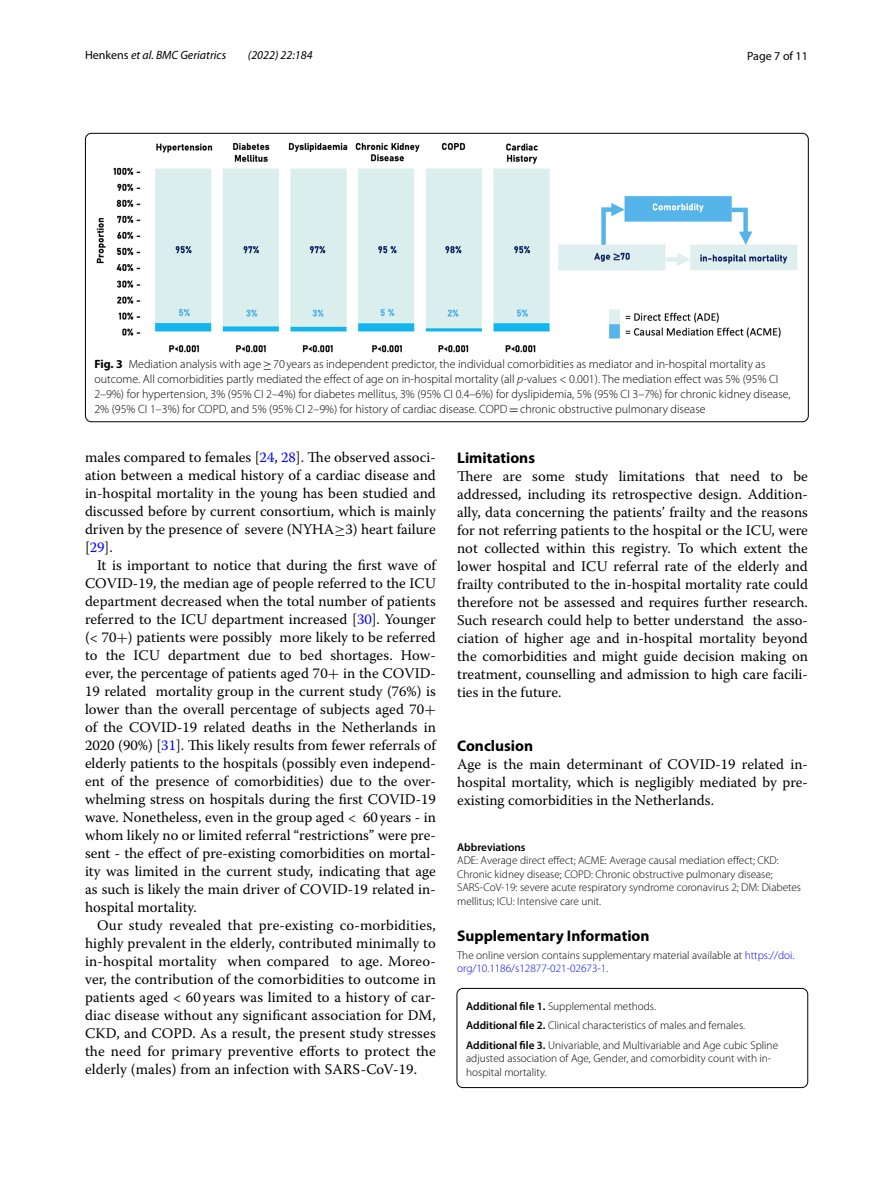
<style>
.page{position:relative;width:893px;height:1187px;background:#fff}
.page>*{position:absolute;margin:0;border:0;box-sizing:border-box;transform-origin:0 0}
.t1{font:700 15.45px "Myriad Pro";color:#000}
.t2{font:14.7px/18px "Warnock Pro";color:#000;text-align:justify}
.t3{font:300 12px/15px "Myriad Pro";color:#000}
.t4{font:italic 12px "Myriad Pro";color:#000}
.t5{font:12px "Myriad Pro";color:#000}
.t6{font:300 11.25px/13.5px "Myriad Pro";color:#000}
.t7{font:600 11.25px "Myriad Pro";color:#000}
.s1{font-style:normal}
.s2{font-weight:700}
.s3{font-family:"MTSY";font-weight:400}
.s4{font-style:italic}
.s5{color:#00f}
.s6{font-family:"MTSY"}
.s7{font-weight:600}
</style>
<div class="page">
<div style="left:457px;top:988px;width:351px;height:99px;border:1px solid #000;border-radius:6px"></div>
<img style="left:97px;top:142px;width:700px;height:210px">
<p class="t4" style="left:85px;top:48px;width:143px"><span class="s1">Henkens</span> et al. BMC Geriatrics</p>
<p class="t4" style="left:248px;top:48px;width:66px">(2022) 22:184</p>
<p class="t5" style="left:747px;top:48px;width:62px">Page 7 of 11</p>
<p class="t3" style="left:94px;top:356px;width:698px"><span class="s2">Fig. 3</span> Mediation analysis with age<span class="s3">≥</span>70 years as independent predictor, the individual comorbidities as mediator and in-hospital mortality as outcome. All comorbidities partly mediated the effect of age on in-hospital mortality (all <span class="s4">p</span>-values &lt; 0.001). The mediation effect was 5% (95% CI 2–9%) for hypertension, 3% (95% CI 2–4%) for diabetes mellitus, 3% (95% CI 0.4–6%) for dyslipidemia, 5% (95% CI 3–7%) for chronic kidney disease, 2% (95% CI 1–3%) for COPD, and 5% (95% CI 2–9%) for history of cardiac disease. COPD<span class="s3">=</span>chronic obstructive pulmonary disease</p>
<p class="t2" style="left:85px;top:447px;width:352px">males compared to females [<span class="s5">24</span>, <span class="s5">28</span>]. The observed associ&shy;ation between a medical history of a cardiac disease and in-hospital mortality in the young has been studied and discussed before by current consortium, which is mainly driven by the presence of severe (NYHA<span class="s6">≥</span>3) heart failure [<span class="s5">29</span>].</p>
<p class="t2" style="left:85px;top:555px;width:352px;text-indent:12px">It is important to notice that during the first wave of COVID-19, the median age of people referred to the ICU department decreased when the total number of patients referred to the ICU department increased [<span class="s5">30</span>]. Younger (&lt; 70<span class="s6">+</span>) patients were possibly more likely to be referred to the ICU department due to bed shortages. How&shy;ever, the percentage of patients aged 70<span class="s6">+</span> in the COVID-19 related mortality group in the current study (76%) is lower than the overall percentage of subjects aged 70<span class="s6">+ </span>of the COVID-19 related deaths in the Netherlands in 2020 (90%) [<span class="s5">31</span>]. This likely results from fewer referrals of elderly patients to the hospitals (possibly even independ&shy;ent of the presence of comorbidities) due to the over&shy;whelming stress on hospitals during the first COVID-19 wave. Nonetheless, even in the group aged &lt; 60years - in whom likely no or limited referral “restrictions” were pre&shy;sent - the effect of pre-existing comorbidities on mortal&shy;ity was limited in the current study, indicating that age as such is likely the main driver of COVID-19 related in&shy;hospital mortality.</p>
<p class="t2" style="left:85px;top:915px;width:352px;text-indent:12px">Our study revealed that pre-existing co-morbidities, highly prevalent in the elderly, contributed minimally to in-hospital mortality when compared to age. Moreo&shy;ver, the contribution of the comorbidities to outcome in patients aged &lt; 60 years was limited to a history of car&shy;diac disease without any significant association for DM, CKD, and COPD. As a result, the present study stresses the need for primary preventive efforts to protect the elderly (males) from an infection with SARS-CoV-19.</p>
<p class="t1" style="left:457px;top:447px;width:79px">Limitations</p>
<p class="t2" style="left:457px;top:466px;width:352px">There are some study limitations that need to be addressed, including its retrospective design. Addition&shy;ally, data concerning the patients’ frailty and the reasons for not referring patients to the hospital or the ICU, were not collected within this registry. To which extent the lower hospital and ICU referral rate of the elderly and frailty contributed to the in-hospital mortality rate could therefore not be assessed and requires further research.<br>Such research could help to better understand the asso&shy;ciation of higher age and in-hospital mortality beyond the comorbidities and might guide decision making on treatment, counselling and admission to high care facili&shy;ties in the future.</p>
<p class="t1" style="left:457px;top:736px;width:77px">Conclusion</p>
<p class="t2" style="left:457px;top:755px;width:352px">Age is the main determinant of COVID-19 related in&shy;hospital mortality, which is negligibly mediated by pre&shy;existing comorbidities in the Netherlands.</p>
<p class="t7" style="left:457px;top:839px;width:70px">Abbreviations</p>
<p class="t6" style="left:457px;top:853px;width:346px">ADE: Average direct effect; ACME: Average causal mediation effect; CKD:<br>Chronic kidney disease; COPD: Chronic obstructive pulmonary disease; SARS-CoV-19: severe acute respiratory syndrome coronavirus 2; DM: Diabetes mellitus; ICU: Intensive care unit.</p>
<p class="t1" style="left:457px;top:925px;width:194px">Supplementary Information</p>
<p class="t6" style="left:457px;top:948px;width:339px">The online version contains supplementary material available at <span class="s5">https://doi. org/10.1186/s12877-021-02673-1</span>.</p>
<p class="t6" style="left:466px;top:996px;width:313px;line-height:19.5px"><span class="s7">Additional file 1.</span> Supplemental methods.<br><span class="s7">Additional file 2.</span> Clinical characteristics of males and females.<br><span class="s7">Additional file 3.</span> Univariable, and Multivariable and Age cubic Spline</p>
<p class="t6" style="left:466px;top:1051px;width:307px">adjusted association of Age, Gender, and comorbidity count with in&shy;hospital mortality.</p>
</div>
